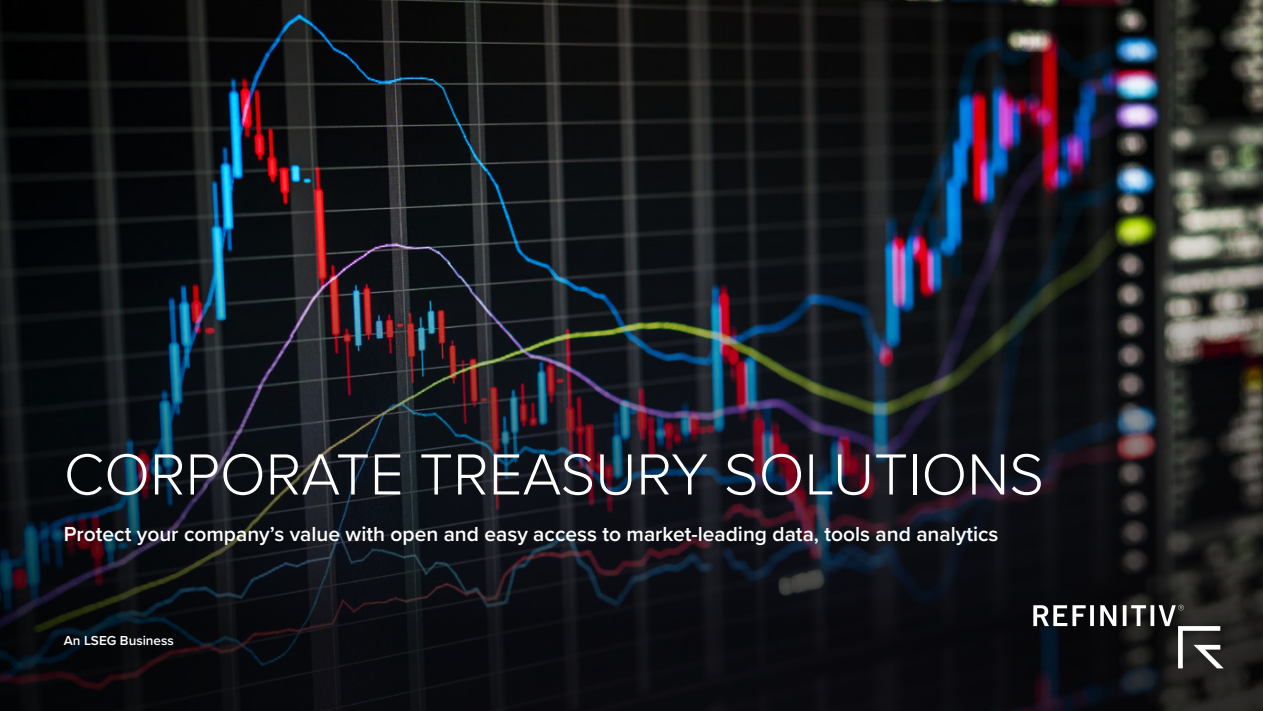
<style>
.page{position:relative;width:1263px;height:711px;background:#fff}
.page>*{position:absolute;margin:0;border:0;box-sizing:border-box;transform-origin:0 0}
.R_Title___Large{font:300 60px "Proxima Nova";color:#fff}
.R_Subtitle{font:600 21px "Proxima Nova";color:#fff}
.LSEG_tagline{font:600 13.5px "Proxima Nova";color:#fff}
</style>
<div class="page">
<img style="left:0;top:0;width:1263px;height:140px">
<img style="left:0;top:140px;width:1263px;height:570px">
<svg style="left:1033px;top:604px;width:191px;height:64px;background:#353637"></svg>
<p class="R_Title___Large" style="left:64px;top:429px;width:982px">CORPORATE TREASURY SOLUTIONS</p>
<p class="R_Subtitle" style="left:64px;top:518px;width:936px">Protect your company’s value with open and easy access to market-leading data, tools and analytics</p>
<p class="LSEG_tagline" style="left:64px;top:629px;width:112px">An LSEG Business</p>
</div>
